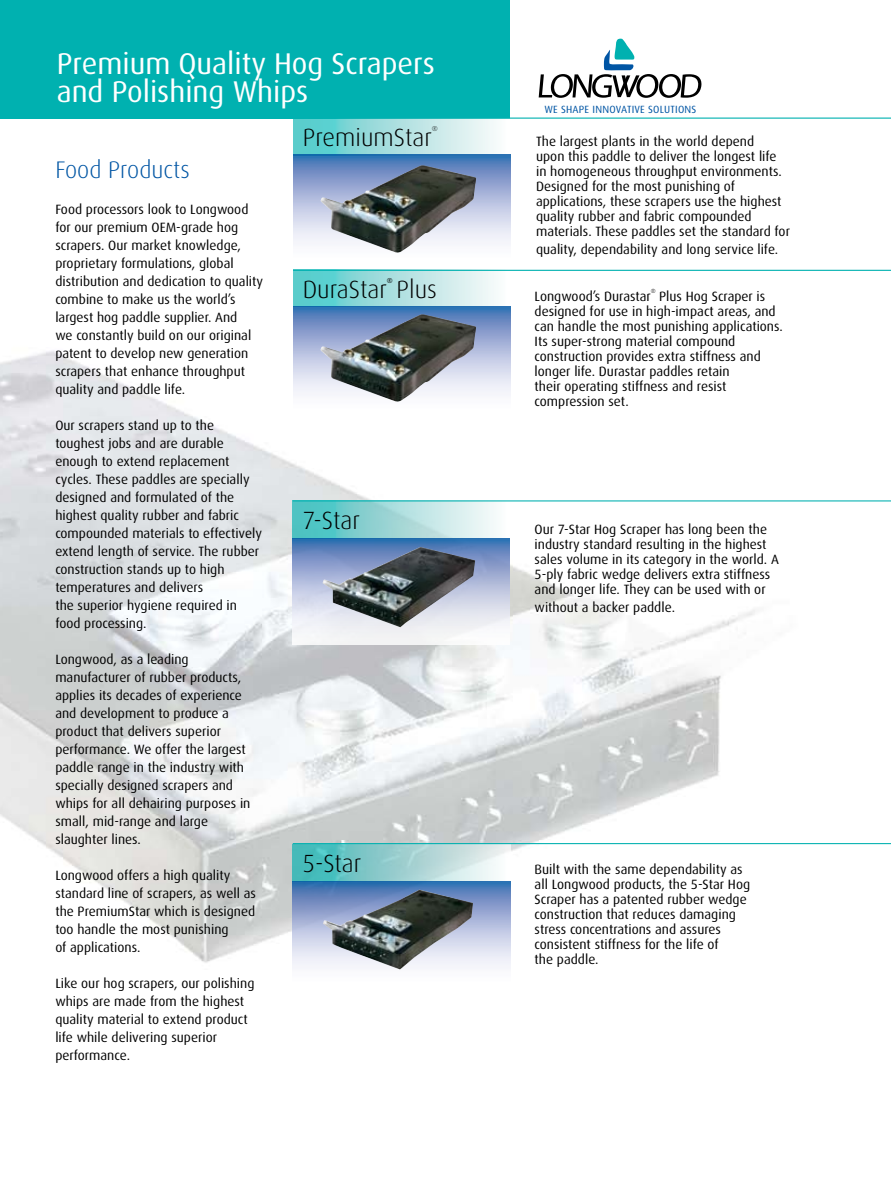
<style>
.page{position:relative;width:891px;height:1188px;background:#fff}
.page>*{position:absolute;margin:0;border:0;box-sizing:border-box;transform-origin:0 0}
.t1{font:30px/28.5px "Dax";color:#fff}
.t2{font:300 24.9px "Dax";color:#000}
.t3{font:300 24px "Dax";color:#0055a4}
.t4{font:13.5px/18px "Dax";color:#000}
.t5{font:10.5px "Dax";letter-spacing:.02em;color:#0055a4}
.t6{font:500 7.2px "Dax";color:#000}
.t7{font:300 7.2px "Dax";color:#000}
.t8{font:6px "Dax";color:#000}
</style>
<div class="page">
<img style="left:0;top:227px;width:891px;height:739px">
<svg style="left:539px;top:39px;width:162px;height:59px"></svg>
<div style="left:0;top:0;width:510px;height:119px;background:#00b1b0"></div>
<svg style="left:293px;top:271px;width:217px;height:35px;background:#a9e2e2"></svg>
<svg style="left:293px;top:306px;width:217px;height:110px"></svg>
<img style="left:320px;top:314px;width:157px;height:89px">
<svg style="left:293px;top:119px;width:217px;height:36px;background:#a6dee0"></svg>
<svg style="left:293px;top:155px;width:217px;height:110px"></svg>
<img style="left:320px;top:165px;width:157px;height:89px">
<svg style="left:293px;top:501px;width:217px;height:37px;background:#a2dcdb"></svg>
<svg style="left:293px;top:538px;width:217px;height:107px"></svg>
<img style="left:400px;top:547px;width:20px;height:10px">
<svg style="left:293px;top:844px;width:217px;height:37px;background:#99d3d3"></svg>
<svg style="left:293px;top:881px;width:217px;height:85px;background:#90a9d1"></svg>
<img style="left:323px;top:890px;width:150px;height:80px">
<hr style="left:293px;top:500px;width:598px;height:1px;background:#00b1b0">
<hr style="left:293px;top:843px;width:598px;height:1px;background:#00b1b0">
<hr style="left:293px;top:270px;width:598px;height:1px;background:#00b1b0">
<hr style="left:309px;top:118px;width:582px;height:1px;background:#00b1b0">
<h1 class="t1" style="left:57px;top:50px;width:380px">Premium Quality Hog Scrapers and Polishing Whips</h1>
<h3 class="t3" style="left:55px;top:156px;width:136px">Food Products</h3>
<p class="t4" style="left:55px;top:200px;width:209px">Food processors look to Longwood for our premium OEM-grade hog scrapers. Our market knowledge, proprietary formulations, global distribution and dedication to quality combine to make us the world’s largest hog paddle supplier. And<br>we constantly build on our original patent to develop new generation scrapers that enhance throughput quality and paddle life.</p>
<p class="t4" style="left:55px;top:416px;width:208px">Our scrapers stand up to the toughest jobs and are durable enough to extend replacement cycles. These paddles are specially designed and formulated of the highest quality rubber and fabric compounded materials to effectively extend length of service. The rubber construction stands up to high temperatures and delivers<br>the superior hygiene required in food processing.</p>
<p class="t4" style="left:55px;top:650px;width:197px">Longwood, as a leading manufacturer of rubber products, applies its decades of experience and development to produce a product that delivers superior performance. We offer the largest paddle range in the industry with specially designed scrapers and whips for all dehairing purposes in small, mid-range and large slaughter lines.</p>
<p class="t4" style="left:55px;top:866px;width:202px">Longwood offers a high quality standard line of scrapers, as well as the PremiumStar which is designed too handle the most punishing<br>of applications.</p>
<p class="t4" style="left:55px;top:974px;width:201px">Like our hog scrapers, our polishing whips are made from the highest quality material to extend product life while delivering superior performance.</p>
<h2 class="t2" style="left:303px;top:124px;width:131px">PremiumStar</h2>
<p class="t7" style="left:432px;top:125px;width:8px">®</p>
<p class="t6" style="left:387px;top:276px;width:7px">®</p>
<h2 class="t2" style="left:303px;top:276px;width:136px">DuraStar Plus</h2>
<h2 class="t2" style="left:302px;top:507px;width:59px">7-Star</h2>
<h2 class="t2" style="left:303px;top:849px;width:60px">5-Star</h2>
<p class="t5" style="left:544px;top:104px;width:153px">WE SHAPE INNOVATIVE SOLUTIONS</p>
<p class="t4" style="left:536px;top:134px;width:255px;line-height:15px">The largest plants in the world depend<br>upon this paddle to deliver the longest life in homogeneous throughput environments.<br>Designed for the most punishing of applications, these scrapers use the highest quality rubber and fabric compounded materials. These paddles set the standard for</p>
<p class="t4" style="left:536px;top:241px;width:244px">quality, dependability and long service life.</p>
<p class="t4" style="left:535px;top:287px;width:118px">Longwood’s Durastar</p>
<p class="t8" style="left:651px;top:288px;width:6px">®</p>
<p class="t4" style="left:535px;top:289px;width:250px;line-height:15px;text-indent:125px">Plus Hog Scraper is designed for use in high-impact areas, and can handle the most punishing applications.<br>Its super-strong material compound construction provides extra stiffness and longer life. Durastar paddles retain<br>their operating stiffness and resist compression set.</p>
<p class="t4" style="left:535px;top:522px;width:246px;line-height:15px">Our 7-Star Hog Scraper has long been the industry standard resulting in the highest sales volume in its category in the world. A 5-ply fabric wedge delivers extra stiffness and longer life. They can be used with or</p>
<p class="t4" style="left:535px;top:598px;width:142px">without a backer paddle.</p>
<p class="t4" style="left:535px;top:862px;width:217px;line-height:15px">Built with the same dependability as all Longwood products, the 5-Star Hog<br>Scraper has a patented rubber wedge construction that reduces damaging stress concentrations and assures consistent stiffness for the life of<br>the paddle.</p>
</div>
